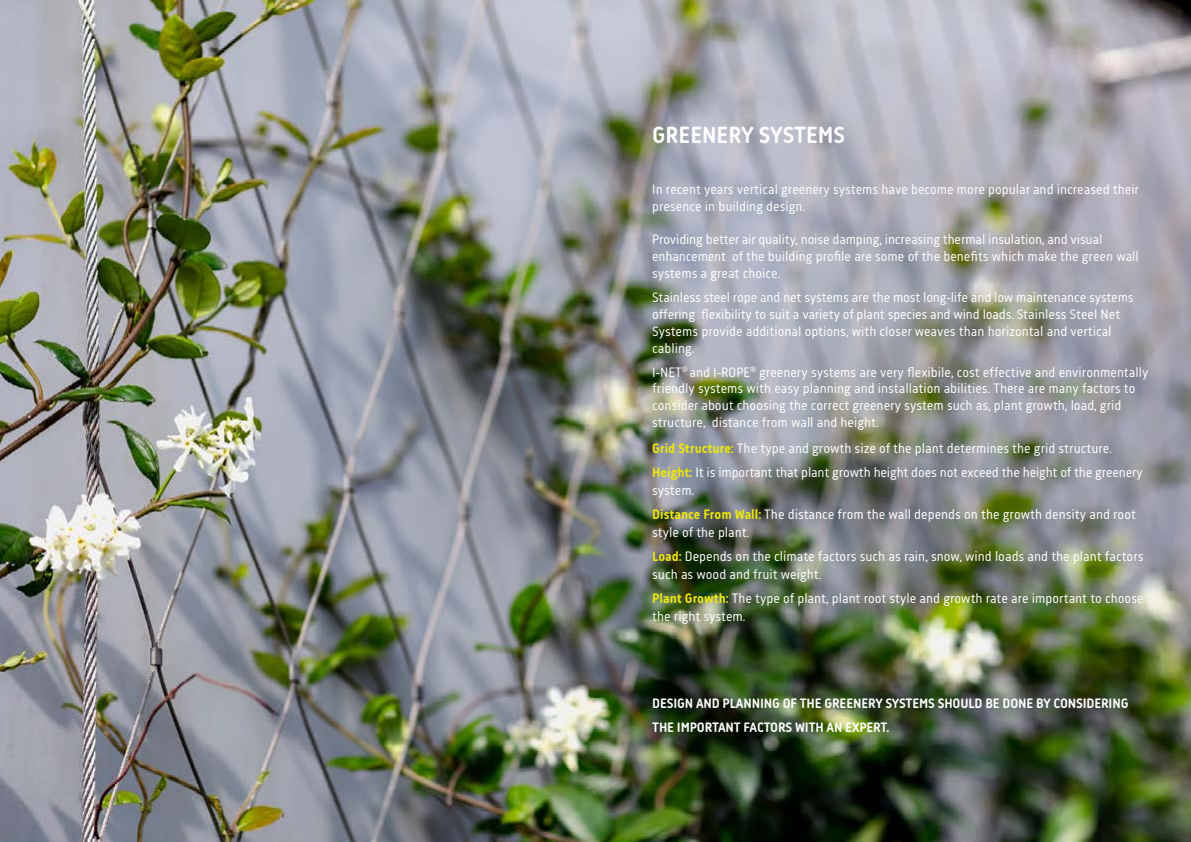
<style>
.page{position:relative;width:1191px;height:842px;background:#fff}
.page>*{position:absolute;margin:0;border:0;box-sizing:border-box;transform-origin:0 0}
.t1{font:700 24px "Korb";color:#fff}
.t2{font:14px/16.8px "Korb";color:#fff}
.t3{font:700 14px/24px "Korb";letter-spacing:-.01em;color:#fff}
.s1{font-weight:700;color:#f0e904}
</style>
<div class="page">
<img style="left:0;top:0;width:1191px;height:842px">
<h1 class="t1" style="left:652px;top:122px;width:194px">GREENERY SYSTEMS</h1>
<p class="t2" style="left:652px;top:181px;width:488px">In recent years vertical greenery systems have become more popular and increased their presence in building design.</p>
<p class="t2" style="left:652px;top:231px;width:488px">Providing better air quality, noise damping, increasing thermal insulation, and visual enhancement of the building profile are some of the benefits which make the green wall systems a great choice.</p>
<p class="t2" style="left:652px;top:289px;width:483px">Stainless steel rope and net systems are the most long-life and low maintenance systems offering flexibility to suit a variety of plant species and wind loads. Stainless Steel Net Systems provide additional options, with closer weaves than horizontal and vertical cabling.</p>
<p class="t2" style="left:652px;top:363px;width:498px">I-NET<sup>®</sup> and I-ROPE<sup>®</sup> greenery systems are very flexibile, cost effective and environmentally friendly systems with easy planning and installation abilities. There are many factors to consider about choosing the correct greenery system such as, plant growth, load, grid structure, distance from wall and height.</p>
<p class="t2" style="left:652px;top:437px;width:492px;line-height:24px"><span class="s1">Grid Structure:</span> The type and growth size of the plant determines the grid structure.<br><span class="s1">Height:</span> It is important that plant growth height does not exceed the height of the greenery</p>
<p class="t2" style="left:652px;top:479px;width:485px;line-height:24px">system.<br><span class="s1">Distance From Wall:</span> The distance from the wall depends on the growth density and root</p>
<p class="t2" style="left:652px;top:521px;width:493px;line-height:24px">style of the plant.<br><span class="s1">Load:</span> Depends on the climate factors such as rain, snow, wind loads and the plant factors</p>
<p class="t2" style="left:652px;top:563px;width:493px;line-height:24px">such as wood and fruit weight.<br><span class="s1">Plant Growth:</span> The type of plant, plant root style and growth rate are important to choose</p>
<p class="t2" style="left:652px;top:608px;width:95px">the right system.</p>
<p class="t3" style="left:652px;top:691px;width:478px">DESIGN AND PLANNING OF THE GREENERY SYSTEMS SHOULD BE DONE BY CONSIDERING<br>THE IMPORTANT FACTORS WITH AN EXPERT.</p>
</div>
